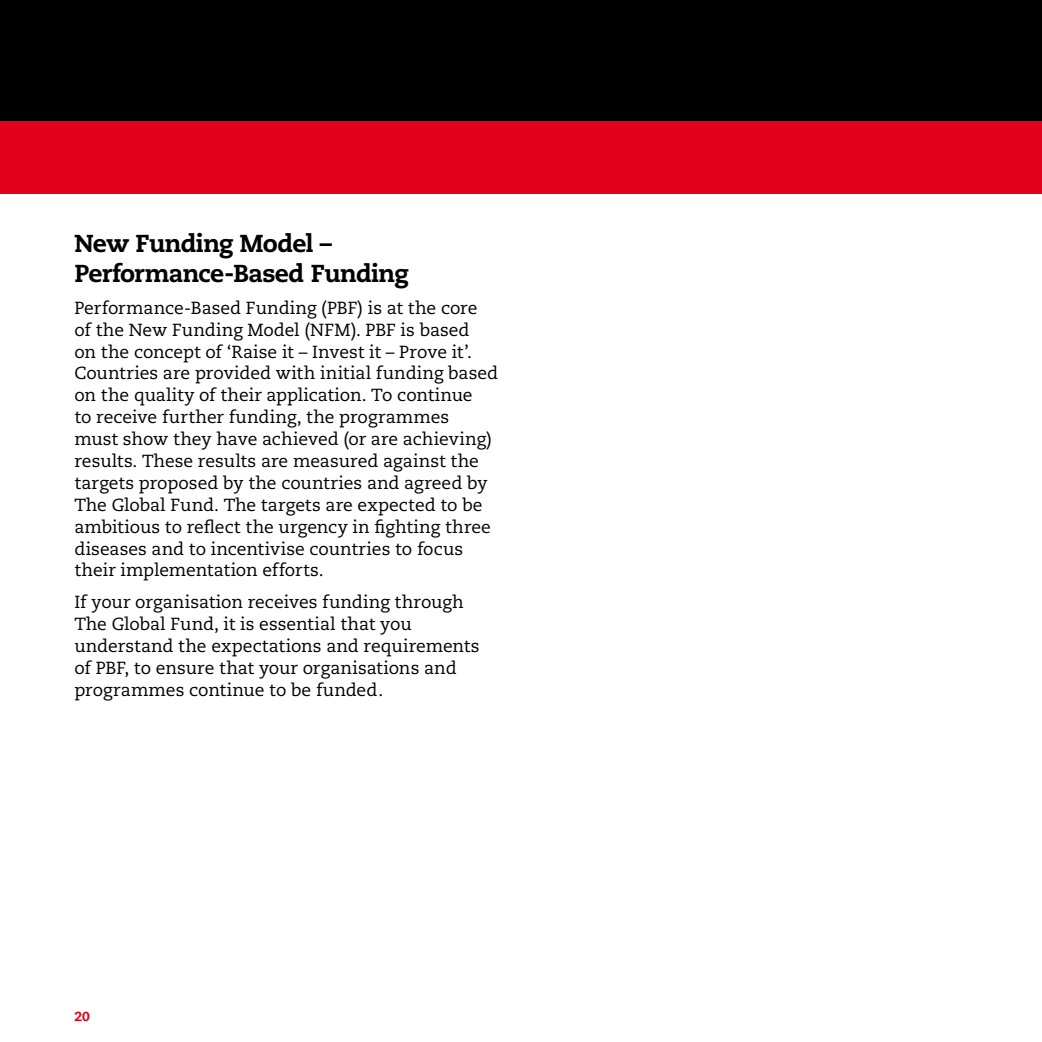
<style>
.page{position:relative;width:1042px;height:1042px;background:#fff}
.page>*{position:absolute;margin:0;border:0;box-sizing:border-box;transform-origin:0 0}
.t1{font:800 24.5px/29.8px "Caecilia LT";letter-spacing:-.03em;color:#000}
.t2{font:17.5px/21.9px "Caecilia LT";color:#000}
.t3{font:800 13.12px "Caecilia LT";color:#e2001a}
</style>
<div class="page">
<div style="left:0;top:121px;width:1042px;height:72px;background:#e2001a"></div>
<div style="left:0;top:0;width:1042px;height:121px;background:#000"></div>
<h1 class="t1" style="left:74px;top:229px;width:336px">New Funding Model –<br>Performance-Based Funding</h1>
<p class="t2" style="left:74px;top:297px;width:425px">Performance-Based Funding (PBF) is at the core of the New Funding Model (NFM). PBF is based<br>on the concept of ‘Raise it – Invest it – Prove it’.<br>Countries are provided with initial funding based on the quality of their application. To continue<br>to receive further funding, the programmes<br>must show they have achieved (or are achieving) results. These results are measured against the targets proposed by the countries and agreed by The Global Fund. The targets are expected to be ambitious to reflect the urgency in fighting three diseases and to incentivise countries to focus their implementation efforts.</p>
<p class="t2" style="left:74px;top:591px;width:407px">If your organisation receives funding through The Global Fund, it is essential that you understand the expectations and requirements of PBF, to ensure that your organisations and programmes continue to be funded.</p>
<p class="t3" style="left:74px;top:1008px;width:17px">20</p>
</div>
